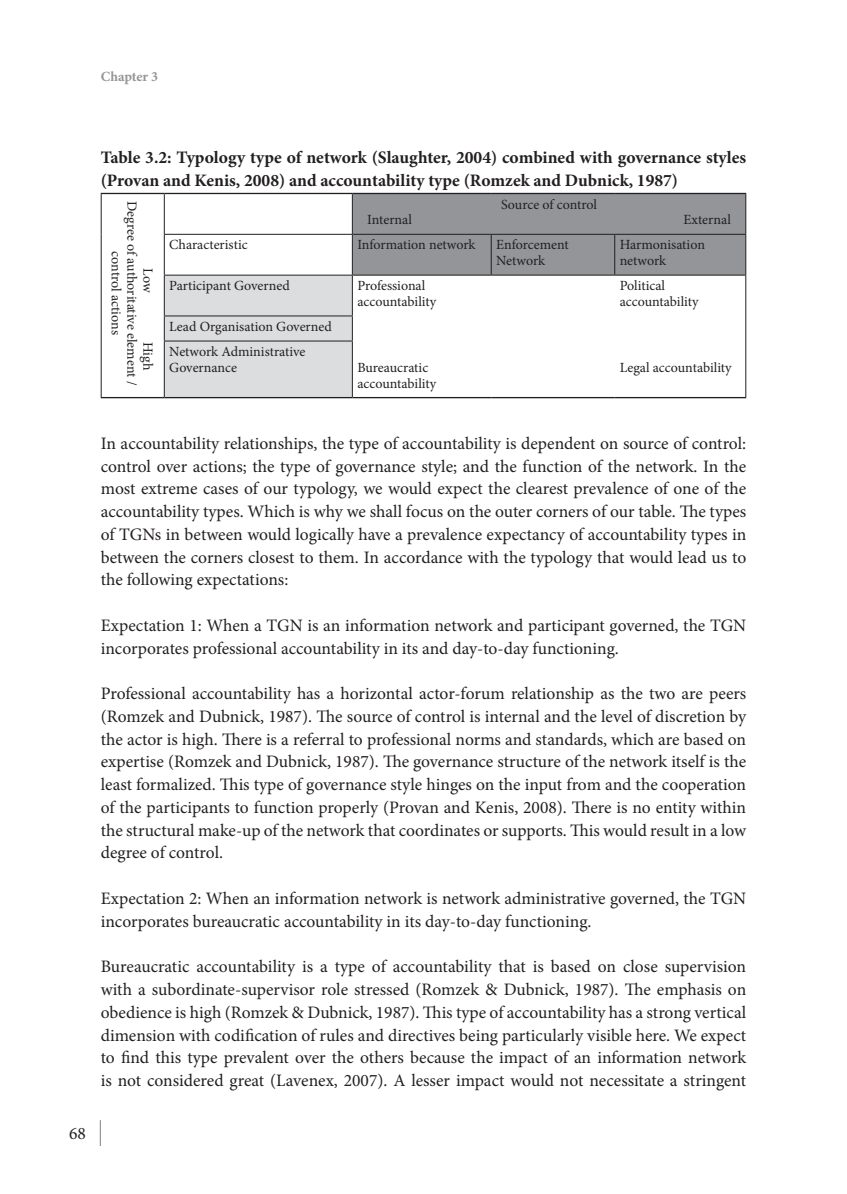
<style>
.page{position:relative;width:847px;height:1194px;background:#fff}
.page>*{position:absolute;margin:0;border:0;box-sizing:border-box;transform-origin:0 0}
.t1{font:17.5px/22.8px "Minion Pro";color:#231f20;text-align:justify}
.t2{font:700 17.5px/22.8px "Minion Pro";color:#231f20}
.t3{font:14px/15.8px "Minion Pro";color:#231f20}
.t4{font:700 14px "Minion Pro";letter-spacing:-.005em;color:#939598}
</style>
<div class="page">
<svg style="left:100px;top:1120px;width:1px;height:25px"></svg>
<hr style="left:101px;top:194px;width:1px;height:40px;background:#231f20">
<hr style="left:101px;top:234px;width:1px;height:41px;background:#231f20">
<hr style="left:101px;top:275px;width:1px;height:41px;background:#231f20">
<svg style="left:101px;top:316px;width:1px;height:25px"></svg>
<hr style="left:101px;top:341px;width:1px;height:56px;background:#231f20">
<svg style="left:164px;top:194px;width:582px;height:203px"></svg>
<hr style="left:164px;top:341px;width:1px;height:56px;background:#231f20">
<hr style="left:352px;top:341px;width:1px;height:56px;background:#231f20">
<hr style="left:745px;top:341px;width:1px;height:56px;background:#231f20">
<hr style="left:164px;top:234px;width:188px;height:1px;background:#231f20">
<hr style="left:352px;top:234px;width:139px;height:1px;background:#231f20">
<hr style="left:491px;top:234px;width:123px;height:1px;background:#231f20">
<hr style="left:614px;top:234px;width:132px;height:1px;background:#231f20">
<hr style="left:164px;top:275px;width:188px;height:1px;background:#231f20">
<hr style="left:352px;top:275px;width:139px;height:1px;background:#231f20">
<hr style="left:491px;top:275px;width:123px;height:1px;background:#231f20">
<hr style="left:614px;top:275px;width:132px;height:1px;background:#231f20">
<hr style="left:164px;top:315px;width:188px;height:1px;background:#231f20">
<hr style="left:164px;top:340px;width:188px;height:1px;background:#231f20">
<hr style="left:101px;top:193px;width:63px;height:1px;background:#231f20">
<hr style="left:164px;top:193px;width:188px;height:1px;background:#231f20">
<hr style="left:352px;top:193px;width:139px;height:1px;background:#231f20">
<hr style="left:491px;top:193px;width:123px;height:1px;background:#231f20">
<hr style="left:614px;top:193px;width:132px;height:1px;background:#231f20">
<hr style="left:164px;top:397px;width:188px;height:1px;background:#231f20">
<hr style="left:352px;top:397px;width:139px;height:1px;background:#231f20">
<hr style="left:491px;top:397px;width:123px;height:1px;background:#231f20">
<hr style="left:614px;top:397px;width:132px;height:1px;background:#231f20">
<hr style="left:101px;top:397px;width:63px;height:1px;background:#231f20">
<p class="t4" style="left:101px;top:66px;width:59px">Chapter 3</p>
<p class="t2" style="left:101px;top:146px;width:646px">Table 3.2: Typology type of network (Slaughter, 2004) combined with governance styles (Provan and Kenis, 2008) and accountability type (Romzek and Dubnick, 1987)</p>
<p class="t3" style="left:140px;top:201px;width:186px;rotate:90deg">Degree of authoritative element /</p>
<p class="t3" style="left:124px;top:251px;width:85px;rotate:90deg">control actions</p>
<p class="t3" style="left:156px;top:268px;width:26px;rotate:90deg">Low</p>
<p class="t3" style="left:156px;top:342px;width:30px;rotate:90deg">High</p>
<p class="t3" style="left:501px;top:196px;width:97px">Source of control</p>
<p class="t3" style="left:367px;top:212px;width:46px">Internal</p>
<p class="t3" style="left:683px;top:212px;width:49px">External</p>
<p class="t3" style="left:169px;top:237px;width:80px">Characteristic</p>
<p class="t3" style="left:357px;top:237px;width:120px">Information network</p>
<p class="t3" style="left:496px;top:237px;width:74px">Enforcement<br>Network</p>
<p class="t3" style="left:619px;top:237px;width:87px">Harmonisation network</p>
<p class="t3" style="left:169px;top:278px;width:122px">Participant Governed</p>
<p class="t3" style="left:357px;top:278px;width:80px">Professional accountability</p>
<p class="t3" style="left:619px;top:278px;width:80px">Political accountability</p>
<p class="t3" style="left:169px;top:314px;width:164px;line-height:25px">Lead Organisation Governed<br>Network Administrative</p>
<p class="t3" style="left:169px;top:359px;width:69px">Governance</p>
<p class="t3" style="left:357px;top:359px;width:80px">Bureaucratic accountability</p>
<p class="t3" style="left:619px;top:359px;width:113px">Legal accountability</p>
<p class="t1" style="left:69px;top:1122px;width:18px">68</p>
<p class="t1" style="left:101px;top:432px;width:646px">In accountability relationships, the type of accountability is dependent on source of control: control over actions; the type of governance style; and the function of the network. In the most extreme cases of our typology, we would expect the clearest prevalence of one of the accountability types. Which is why we shall focus on the outer corners of our table. The types of TGNs in between would logically have a prevalence expectancy of accountability types in between the corners closest to them. In accordance with the typology that would lead us to the following expectations:</p>
<p class="t1" style="left:101px;top:614px;width:646px">Expectation 1: When a TGN is an information network and participant governed, the TGN incorporates professional accountability in its and day-to-day functioning.</p>
<p class="t1" style="left:101px;top:682px;width:646px">Professional accountability has a horizontal actor-forum relationship as the two are peers (Romzek and Dubnick, 1987). The source of control is internal and the level of discretion by the actor is high. There is a referral to professional norms and standards, which are based on expertise (Romzek and Dubnick, 1987). The governance structure of the network itself is the least formalized. This type of governance style hinges on the input from and the cooperation of the participants to function properly (Provan and Kenis, 2008). There is no entity within the structural make-up of the network that coordinates or supports. This would result in a low degree of control.</p>
<p class="t1" style="left:101px;top:887px;width:646px">Expectation 2: When an information network is network administrative governed, the TGN incorporates bureaucratic accountability in its day-to-day functioning.</p>
<p class="t1" style="left:101px;top:955px;width:646px">Bureaucratic accountability is a type of accountability that is based on close supervision with a subordinate-supervisor role stressed (Romzek &amp; Dubnick, 1987). The emphasis on obedience is high (Romzek &amp; Dubnick, 1987). This type of accountability has a strong vertical dimension with codification of rules and directives being particularly visible here. We expect to find this type prevalent over the others because the impact of an information network is not considered great (Lavenex, 2007). A lesser impact would not necessitate a stringent</p>
</div>
